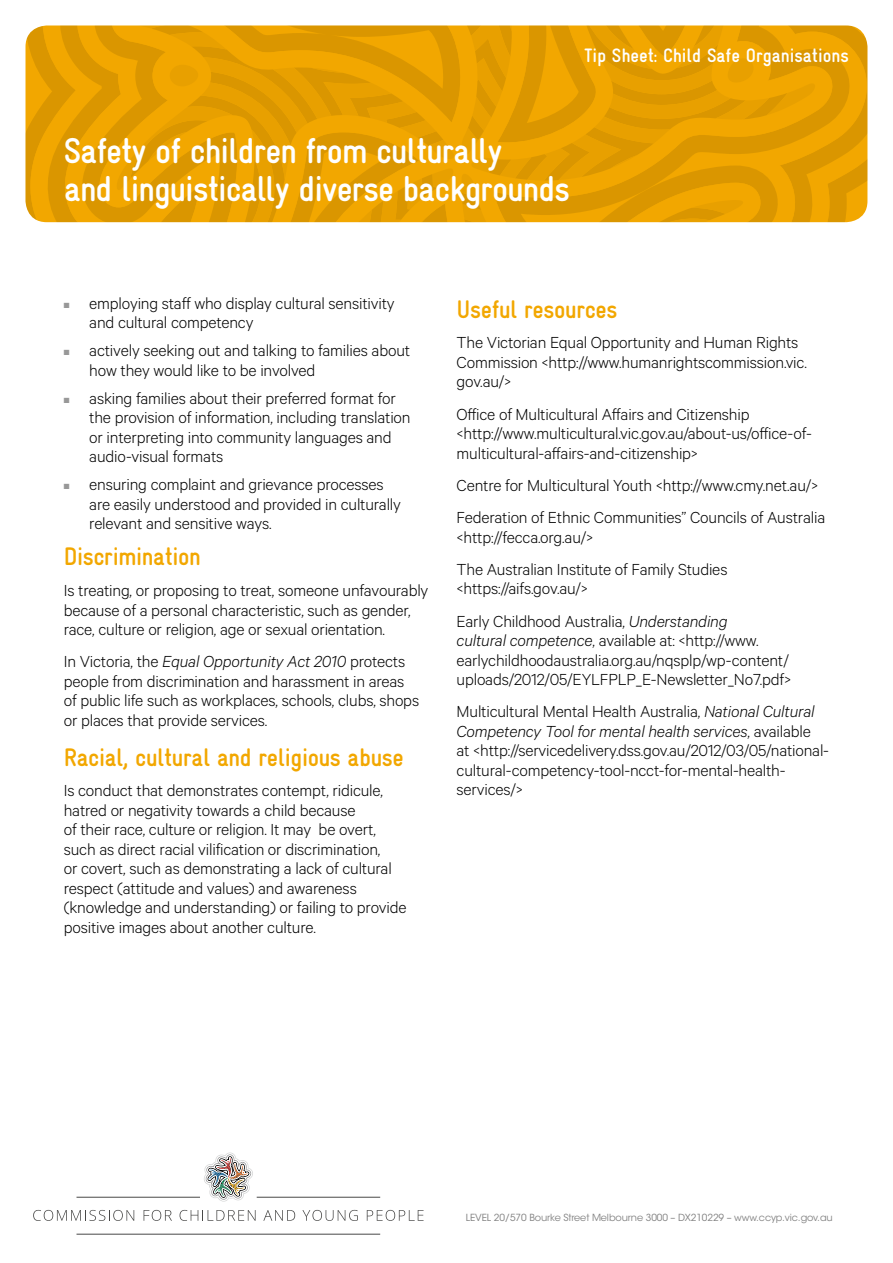
<style>
.page{position:relative;width:893px;height:1263px;background:#fff}
.page>*{position:absolute;margin:0;border:0;box-sizing:border-box;transform-origin:0 0}
.t1{font:700 36px/38.1px "Gravur Condensed";letter-spacing:-.025em;color:#fff}
.t2{font:700 25.5px "Gravur Condensed";letter-spacing:-.015em;color:#f2a700}
.t3{font:700 19.5px "Gravur Condensed";color:#fff}
.t4{font:300 18px/19.5px "Calibre";letter-spacing:-.01em;color:#000}
.t5{font:9.75px "ITC Avant Garde Std";letter-spacing:-.01em;color:#818181}
.t6{font:7.5px "Zapf Dingbats ITC";color:#989898}
.s1{color:#989898}
.s2{font-style:italic}
</style>
<div class="page">
<svg style="left:26px;top:26px;width:18px;height:196px;background:#e8a30a"></svg>
<svg style="left:44px;top:26px;width:18px;height:196px;background:#e59e00"></svg>
<svg style="left:62px;top:26px;width:805px;height:196px;background:#e7a106"></svg>
<svg style="left:80px;top:26px;width:773px;height:196px;background:#e59e00"></svg>
<svg style="left:97px;top:26px;width:737px;height:196px;background:#e59e00"></svg>
<svg style="left:114px;top:26px;width:704px;height:196px;background:#e79f00"></svg>
<svg style="left:204px;top:1152px;width:49px;height:49px"></svg>
<svg style="left:33px;top:1210px;width:101px;height:11px"></svg>
<svg style="left:144px;top:1210px;width:28px;height:11px"></svg>
<svg style="left:180px;top:1210px;width:76px;height:11px"></svg>
<svg style="left:263px;top:1210px;width:32px;height:11px"></svg>
<svg style="left:302px;top:1210px;width:56px;height:11px"></svg>
<svg style="left:367px;top:1210px;width:57px;height:11px"></svg>
<hr style="left:77px;top:1197px;width:123px;height:1px;background:#484847">
<hr style="left:257px;top:1197px;width:123px;height:1px;background:#484847">
<hr style="left:77px;top:1234px;width:303px;height:1px;background:#484847">
<p class="t3" style="left:584px;top:45px;width:266px">Tip Sheet: Child Safe Organisations</p>
<h1 class="t1" style="left:64px;top:132px;width:508px">Safety of children from culturally<br>and linguistically diverse backgrounds</h1>
<p class="t4" style="left:89px;top:292px;width:307px;text-indent:-26px"><span class="s1">■</span> employing staff who display cultural sensitivity and cultural competency</p>
<p class="t4" style="left:89px;top:340px;width:322px;text-indent:-26px"><span class="s1">■</span> actively seeking out and talking to families about how they would like to be involved</p>
<p class="t6" style="left:69px;top:397px;width:4px">■</p>
<p class="t6" style="left:69px;top:302px;width:4px">■</p>
<p class="t4" style="left:89px;top:387px;width:323px;text-indent:-26px"><span class="s1">■</span> asking families about their preferred format for the provision of information, including translation or interpreting into community languages and audio-visual formats</p>
<p class="t4" style="left:89px;top:474px;width:313px;text-indent:-26px"><span class="s1">■</span> ensuring complaint and grievance processes are easily understood and provided in culturally relevant and sensitive ways.</p>
<h2 class="t2" style="left:64px;top:542px;width:139px">Discrimination</h2>
<p class="t4" style="left:64px;top:580px;width:366px">Is treating, or proposing to treat, someone unfavourably because of a personal characteristic, such as gender, race, culture or religion, age or sexual orientation.</p>
<p class="t4" style="left:64px;top:651px;width:357px">In Victoria, the <span class="s2">Equal Opportunity Act 2010</span> protects people from discrimination and harassment in areas of public life such as workplaces, schools, clubs, shops or places that provide services.</p>
<h2 class="t2" style="left:64px;top:743px;width:342px">Racial, cultural and religious abuse</h2>
<p class="t4" style="left:64px;top:780px;width:344px">Is conduct that demonstrates contempt, ridicule, hatred or negativity towards a child because<br>of their race, culture or religion. It may be overt, such as direct racial vilification or discrimination,<br>or covert, such as demonstrating a lack of cultural respect (attitude and values) and awareness (knowledge and understanding) or failing to provide positive images about another culture.</p>
<h2 class="t2" style="left:457px;top:295px;width:162px">Useful resources</h2>
<p class="t4" style="left:457px;top:332px;width:352px">The Victorian Equal Opportunity and Human Rights<br>Commission &lt;http://www.humanrightscommission.vic. gov.au/&gt;</p>
<p class="t4" style="left:457px;top:403px;width:357px">Office of Multicultural Affairs and Citizenship &lt;http://www.multicultural.vic.gov.au/about-us/office-of&shy;multicultural-affairs-and-citizenship&gt;</p>
<p class="t4" style="left:457px;top:468px;width:370px;line-height:32.2px">Centre for Multicultural Youth &lt;http://www.cmy.net.au/&gt;<br>Federation of Ethnic Communities’’ Councils of Australia</p>
<p class="t4" style="left:457px;top:520px;width:272px;line-height:32.2px">&lt;http://fecca.org.au/&gt;<br>The Australian Institute of Family Studies</p>
<p class="t4" style="left:457px;top:572px;width:273px;line-height:32.2px">&lt;https://aifs.gov.au/&gt;<br>Early Childhood Australia, <span class="s2">Understanding</span></p>
<p class="t4" style="left:457px;top:630px;width:336px"><span class="s2">cultural competence</span>, available at: &lt;http://www. earlychildhoodaustralia.org.au/nqsplp/wp-content/ uploads/2012/05/EYLFPLP_E-Newsletter_No7.pdf&gt;</p>
<p class="t4" style="left:457px;top:701px;width:374px">Multicultural Mental Health Australia, <span class="s2">National Cultural Competency Tool for mental health services</span>, available<br>at &lt;http://servicedelivery.dss.gov.au/2012/03/05/national&shy;cultural-competency-tool-ncct-for-mental-health&shy;services/&gt;</p>
<p class="t5" style="left:466px;top:1212px;width:369px">LEVEL 20/570 Bourke Street Melbourne 3000 – DX210229 – www.ccyp.vic.gov.au</p>
</div>
